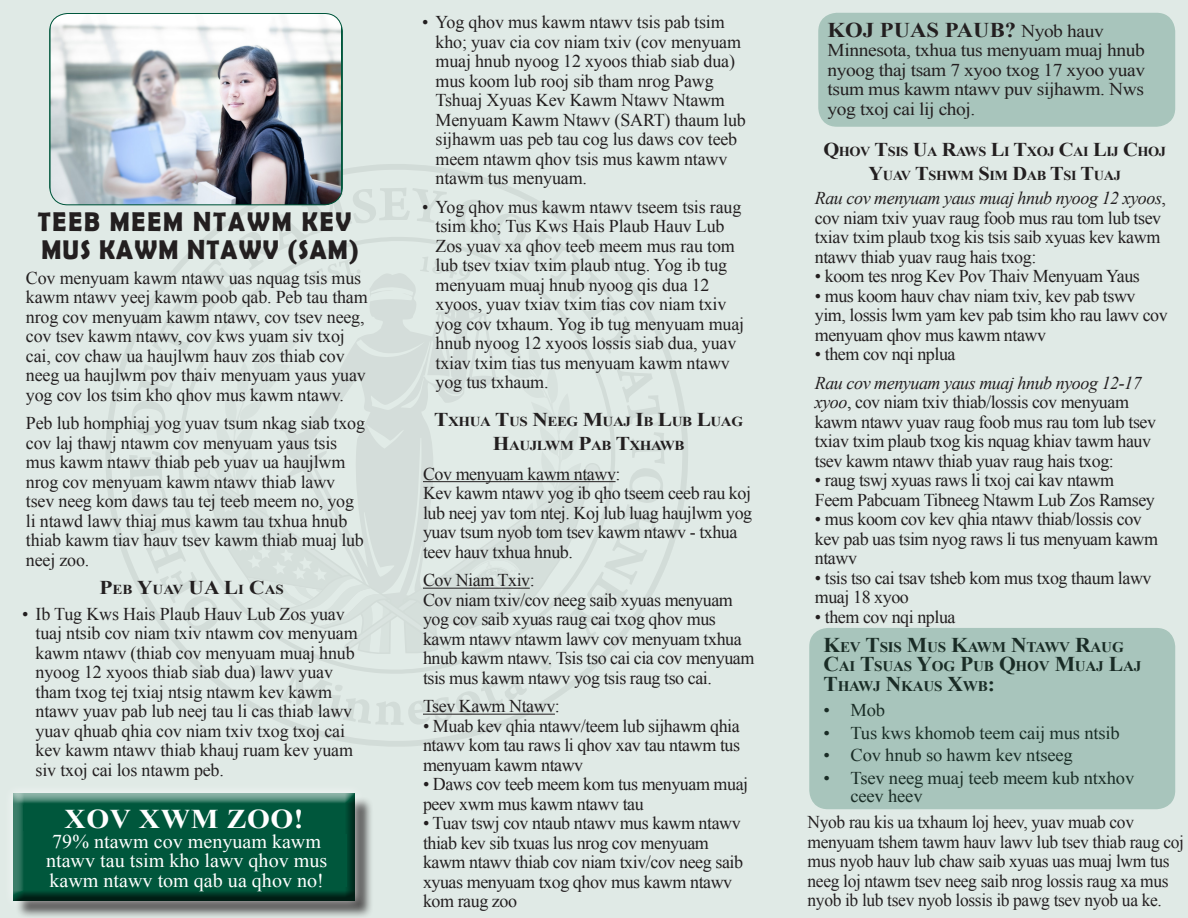
<style>
.page{position:relative;width:1188px;height:918px;background:#e0eae6}
.page>*{position:absolute;margin:0;border:0;box-sizing:border-box;transform-origin:0 0}
.t1{font:700 27.15px/27.9px "Berlin Sans FB Demi";letter-spacing:.08em;color:#231f20;scale:.9 1}
.t2{font:700 27px "Times New Roman";color:#fff;scale:1.08 1}
.t3{font:700 21px "Times New Roman";color:#231f20;scale:1.08 1}
.t4{font:19.5px/19.5px "Times New Roman";color:#fff;text-align:center}
.t5{font:18px/19.5px "Times New Roman";letter-spacing:-.02em;color:#231f20}
.t6{font:18px/19.5px "Times New Roman";letter-spacing:-.02em;color:#231f20;text-align:justify;scale:1.08 1}
.t7{font:700 14.7px/19.5px "Times New Roman";letter-spacing:-.015em;color:#231f20}
.t8{font:700 13.65px/24px "Times New Roman";letter-spacing:-.03em;color:#231f20;text-align:center;scale:1.1 1}
.t9{font:700 13.65px/24px "Times New Roman";letter-spacing:-.03em;color:#231f20;text-align:center;scale:1.05 1}
.s1{font-size:19.5px}
.s2{font-weight:400;font-size:18px}
.s3{font-style:italic}
.s4{font-size:21px}
</style>
<div class="page">
<svg style="left:105px;top:164px;width:583px;height:582px"></svg>
<svg style="left:176px;top:652px;width:441px;height:24px"></svg>
<svg style="left:129px;top:188px;width:536px;height:464px"></svg>
<svg style="left:251px;top:665px;width:12px;height:12px"></svg>
<svg style="left:277px;top:667px;width:250px;height:58px"></svg>
<svg style="left:540px;top:659px;width:12px;height:11px"></svg>
<div style="left:16px;top:796px;width:358px;height:122px;background:#231f20;opacity:.75"></div>
<div style="left:4px;top:784px;width:361px;height:126px;background:#fff;opacity:.75"></div>
<div style="left:12px;top:791px;width:345px;height:106px;background:#fff;opacity:.75"></div>
<div style="left:12px;top:794px;width:345px;height:108px;background:#231f20;opacity:.75"></div>
<hr style="left:423px;top:481px;width:193px;height:1px;background:#231f20">
<hr style="left:423px;top:588px;width:107px;height:1px;background:#231f20">
<hr style="left:423px;top:714px;width:132px;height:1px;background:#231f20">
<div style="left:23px;top:805px;width:322px;height:26px;background:#00573c"></div>
<div style="left:27px;top:834px;width:319px;height:53px;background:#00573c"></div>
<div style="left:819px;top:14px;width:355px;height:112px;background:#a8c5bc;border-radius:18px"></div>
<div style="left:818px;top:13px;width:357px;height:114px;border:2px solid #00573c;border-radius:18px"></div>
<div style="left:810px;top:629px;width:364px;height:179px;background:#a8c5bc;border-radius:18px"></div>
<div style="left:809px;top:628px;width:366px;height:181px;border:2px solid #00573c;border-radius:18px"></div>
<img style="left:50px;top:14px;width:291px;height:191px">
<div style="left:49px;top:13px;width:294px;height:192px;border:1px solid #00573c;border-radius:18px"></div>
<p class="t5" style="left:436px;top:12px;width:312px;text-indent:-14px">• Yog qhov mus kawm ntawv tsis pab tsim kho; yuav cia cov niam txiv (cov menyuam muaj hnub nyoog 12 xyoos thiab siab dua) mus koom lub rooj sib tham nrog Pawg Tshuaj Xyuas Kev Kawm Ntawv Ntawm Menyuam Kawm Ntawv (SART) thaum lub sijhawm uas peb tau cog lus daws cov teeb meem ntawm qhov tsis mus kawm ntawv ntawm tus menyuam.</p>
<p class="t5" style="left:436px;top:197px;width:310px;text-indent:-14px">• Yog qhov mus kawm ntawv tseem tsis raug tsim kho; Tus Kws Hais Plaub Hauv Lub Zos yuav xa qhov teeb meem mus rau tom lub tsev txiav txim plaub ntug. Yog ib tug menyuam muaj hnub nyoog qis dua 12 xyoos, yuav txiav txim tias cov niam txiv yog cov txhaum. Yog ib tug menyuam muaj hnub nyoog 12 xyoos lossis siab dua, yuav txiav txim tias tus menyuam kawm ntawv yog tus txhaum.</p>
<p class="t1" style="left:38px;top:208px;width:358px">TEEB MEEM NTAWM KEV<br>MUS KAWM NTAWV (SAM)</p>
<p class="t5" style="left:26px;top:268px;width:343px">Cov menyuam kawm ntawv uas nquag tsis mus kawm ntawv yeej kawm poob qab. Peb tau tham nrog cov menyuam kawm ntawv, cov tsev neeg, cov tsev kawm ntawv, cov kws yuam siv txoj cai, cov chaw ua haujlwm hauv zos thiab cov neeg ua haujlwm pov thaiv menyuam yaus yuav yog cov los tsim kho qhov mus kawm ntawv.</p>
<p class="t5" style="left:26px;top:413px;width:341px">Peb lub homphiaj yog yuav tsum nkag siab txog cov laj thawj ntawm cov menyuam yaus tsis mus kawm ntawv thiab peb yuav ua haujlwm nrog cov menyuam kawm ntawv thiab lawv tsev neeg kom daws tau tej teeb meem no, yog li ntawd lawv thiaj mus kawm tau txhua hnub thiab kawm tiav hauv tsev kawm thiab muaj lub neej zoo.</p>
<p class="t8" style="left:434px;top:409px;width:282px"><span class="s1">T</span>XHUA <span class="s1">T</span>US <span class="s1">N</span>EEG <span class="s1">M</span>UAJ <span class="s1">I</span>B <span class="s1">L</span>UB <span class="s1">L</span>UAG<br><span class="s1">H</span>AUJLWM <span class="s1">P</span>AB <span class="s1">T</span>XHAWB</p>
<p class="t5" style="left:423px;top:464px;width:199px">Cov menyuam kawm ntawv:</p>
<p class="t5" style="left:423px;top:483px;width:331px">Kev kawm ntawv yog ib qho tseem ceeb rau koj lub neej yav tom ntej. Koj lub luag haujlwm yog yuav tsum nyob tom tsev kawm ntawv - txhua teev hauv txhua hnub.</p>
<p class="t5" style="left:423px;top:570px;width:113px">Cov Niam Txiv:</p>
<p class="t5" style="left:423px;top:590px;width:333px">Cov niam txiv/cov neeg saib xyuas menyuam yog cov saib xyuas raug cai txog qhov mus kawm ntawv ntawm lawv cov menyuam txhua hnub kawm ntawv. Tsis tso cai cia cov menyuam tsis mus kawm ntawv yog tsis raug tso cai.</p>
<p class="t5" style="left:423px;top:696px;width:138px">Tsev Kawm Ntawv:</p>
<p class="t5" style="left:423px;top:716px;width:319px;text-align:justify">• Muab kev qhia ntawv/teem lub sijhawm qhia ntawv kom tau raws li qhov xav tau ntawm tus menyuam kawm ntawv</p>
<p class="t5" style="left:423px;top:774px;width:327px">• Daws cov teeb meem kom tus menyuam muaj peev xwm mus kawm ntawv tau</p>
<p class="t5" style="left:423px;top:813px;width:322px">• Tuav tswj cov ntaub ntawv mus kawm ntawv thiab kev sib txuas lus nrog cov menyuam kawm ntawv thiab cov niam txiv/cov neeg saib xyuas menyuam txog qhov mus kawm ntawv kom raug zoo</p>
<p class="t8" style="left:99px;top:577px;width:169px"><span class="s1">P</span>EB <span class="s1">Y</span>UAV <span class="s1">UA L</span>I <span class="s1">C</span>AS</p>
<p class="t5" style="left:36px;top:604px;width:324px;text-indent:-14px">• Ib Tug Kws Hais Plaub Hauv Lub Zos yuav tuaj ntsib cov niam txiv ntawm cov menyuam kawm ntawv (thiab cov menyuam muaj hnub nyoog 12 xyoos thiab siab dua) lawv yuav tham txog tej txiaj ntsig ntawm kev kawm ntawv yuav pab lub neej tau li cas thiab lawv yuav qhuab qhia cov niam txiv txog txoj cai kev kawm ntawv thiab khauj ruam kev yuam siv txoj cai los ntawm peb.</p>
<p class="t2" style="left:65px;top:800px;width:95px">XOV XWM</p>
<p class="t2" style="left:227px;top:800px;width:73px">ZOO!</p>
<p class="t4" style="left:46px;top:831px;width:283px">79% ntawm cov menyuam kawm ntawv tau tsim kho lawv qhov mus kawm ntawv tom qab ua qhov no!</p>
<p class="t3" style="left:828px;top:15px;width:257px">KOJ PUAS PAUB? <span class="s2">Nyob hauv</span></p>
<p class="t6" style="left:828px;top:40px;width:295px">Minnesota, txhua tus menyuam muaj hnub nyoog thaj tsam 7 xyoo txog 17 xyoo yuav tsum mus kawm ntawv puv sijhawm. Nws yog txoj cai lij choj.</p>
<p class="t9" style="left:823px;top:139px;width:328px"><span class="s1">Q</span>HOV <span class="s1">T</span>SIS <span class="s1">U</span>A <span class="s1">R</span>AWS <span class="s1">L</span>I <span class="s1">T</span>XOJ <span class="s1">C</span>AI <span class="s1">L</span>IJ <span class="s1">C</span>HOJ<br><span class="s1">Y</span>UAV <span class="s1">T</span>SHWM <span class="s1">S</span>IM <span class="s1">D</span>AB <span class="s1">T</span>SI <span class="s1">T</span>UAJ</p>
<p class="t5" style="left:815px;top:188px;width:353px"><span class="s3">Rau cov menyuam yaus muaj hnub nyoog 12 xyoos</span>, cov niam txiv yuav raug foob mus rau tom lub tsev txiav txim plaub txog kis tsis saib xyuas kev kawm ntawv thiab yuav raug hais txog:</p>
<p class="t5" style="left:815px;top:266px;width:327px">• koom tes nrog Kev Pov Thaiv Menyuam Yaus</p>
<p class="t5" style="left:815px;top:286px;width:354px">• mus koom hauv chav niam txiv, kev pab tswv yim, lossis lwm yam kev pab tsim kho rau lawv cov menyuam qhov mus kawm ntawv</p>
<p class="t5" style="left:815px;top:344px;width:142px">• them cov nqi nplua</p>
<p class="t5" style="left:815px;top:373px;width:343px"><span class="s3">Rau cov menyuam yaus muaj hnub nyoog 12-17 xyoo</span>, cov niam txiv thiab/lossis cov menyuam kawm ntawv yuav raug foob mus rau tom lub tsev txiav txim plaub txog kis nquag khiav tawm hauv tsev kawm ntawv thiab yuav raug hais txog:</p>
<p class="t5" style="left:815px;top:470px;width:301px">• raug tswj xyuas raws li txoj cai kav ntawm</p>
<p class="t5" style="left:815px;top:490px;width:341px">Feem Pabcuam Tibneeg Ntawm Lub Zos Ramsey</p>
<p class="t5" style="left:815px;top:509px;width:345px">• mus koom cov kev qhia ntawv thiab/lossis cov kev pab uas tsim nyog raws li tus menyuam kawm ntawv</p>
<p class="t5" style="left:815px;top:568px;width:338px">• tsis tso cai tsav tsheb kom mus txog thaum lawv muaj 18 xyoo</p>
<p class="t5" style="left:815px;top:607px;width:142px">• them cov nqi nplua</p>
<p class="t7" style="left:824px;top:637px;width:319px"><span class="s4">K</span>EV <span class="s4">T</span>SIS <span class="s4">M</span>US <span class="s4">K</span>AWM <span class="s4">N</span>TAWV <span class="s4">R</span>AUG<br><span class="s4">C</span>AI <span class="s4">T</span>SUAS <span class="s4">Y</span>OG <span class="s4">P</span>UB <span class="s4">Q</span>HOV <span class="s4">M</span>UAJ <span class="s4">L</span>AJ<br><span class="s4">T</span>HAWJ <span class="s4">N</span>KAUS <span class="s4">X</span>WB<span class="s4">:</span></p>
<p class="t5" style="left:824px;top:700px;width:63px">• Mob</p>
<p class="t5" style="left:824px;top:723px;width:298px">• Tus kws khomob teem caij mus ntsib</p>
<p class="t5" style="left:824px;top:745px;width:251px">• Cov hnub so hawm kev ntseeg</p>
<p class="t5" style="left:850px;top:768px;width:285px;line-height:18px;text-indent:-27px">• Tsev neeg muaj teeb meem kub ntxhov ceev heev</p>
<p class="t5" style="left:808px;top:812px;width:378px">Nyob rau kis ua txhaum loj heev, yuav muab cov menyuam tshem tawm hauv lawv lub tsev thiab raug coj mus nyob hauv lub chaw saib xyuas uas muaj lwm tus neeg loj ntawm tsev neeg saib nrog lossis raug xa mus nyob ib lub tsev nyob lossis ib pawg tsev nyob ua ke.</p>
</div>
